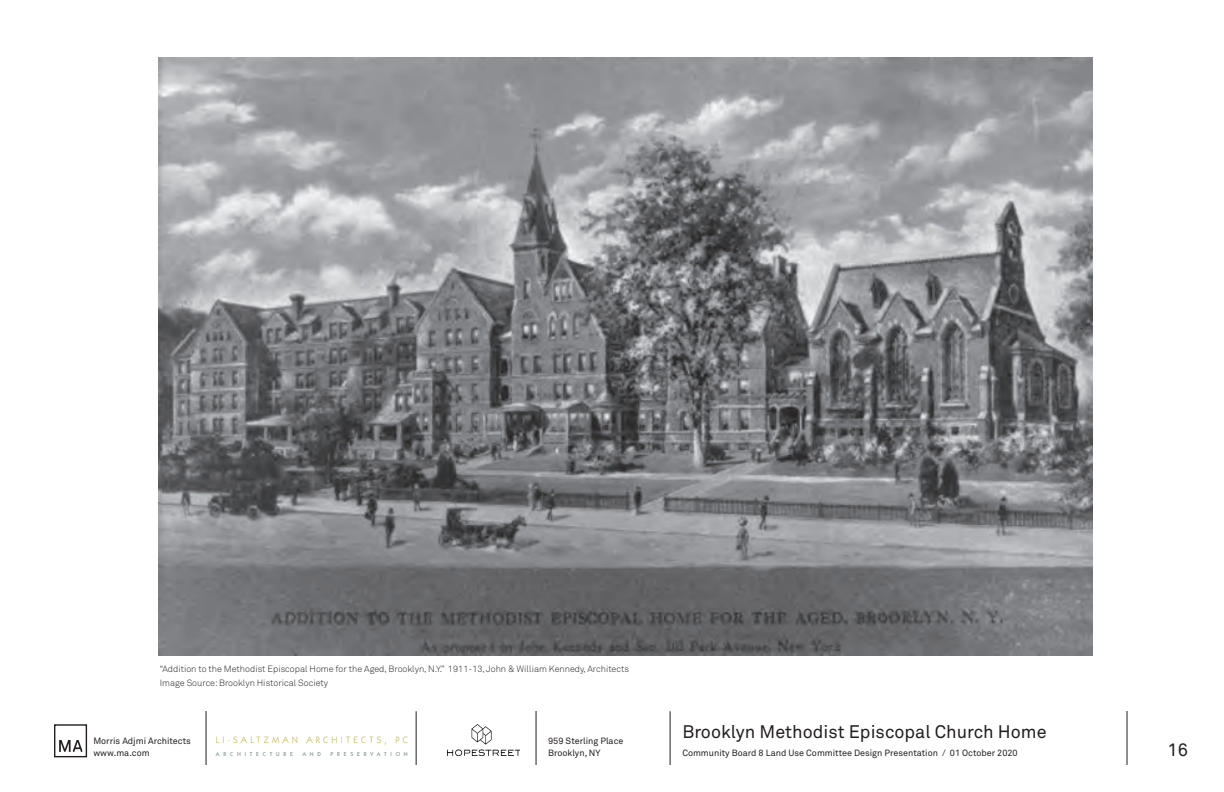
<style>
.page{position:relative;width:1224px;height:792px;background:#fff}
.page>*{position:absolute;margin:0;border:0;box-sizing:border-box;transform-origin:0 0}
.Title_18pt{font:18px "Akkurat Std";color:#231f20}
.t1{font:9.3px "Itc Kabel";letter-spacing:.34em;color:#c3b854}
.Text_9pt{font:300 9px "Akkurat Std";color:#231f20}
.t2{font:9px/12px "Akkurat Std";color:#231f20}
.t3{font:500 5.7px "Itc Kabel";letter-spacing:.67em;color:#7d908b}
</style>
<div class="page">
<img style="left:448px;top:725px;width:72px;height:31px">
<hr style="left:1127px;top:711px;width:1px;height:54px;background:#231f20">
<div style="left:54px;top:724px;width:33px;height:33px;border:1px solid #231f20"></div>
<svg style="left:59px;top:740px;width:23px;height:12px"></svg>
<hr style="left:670px;top:711px;width:1px;height:54px;background:#231f20">
<hr style="left:536px;top:711px;width:1px;height:54px;background:#231f20">
<hr style="left:416px;top:711px;width:1px;height:54px;background:#231f20">
<hr style="left:206px;top:711px;width:1px;height:54px;background:#231f20">
<img style="left:158px;top:58px;width:935px;height:597px">
<p class="Text_9pt" style="left:160px;top:664px;width:471px">“Addition to the Methodist Episcopal Home for the Aged, Brooklyn, N.Y.” 1911-13, John &amp; William Kennedy, Architects</p>
<p class="Text_9pt" style="left:160px;top:678px;width:170px">Image Source: Brooklyn Historical Society</p>
<p class="t1" style="left:216px;top:735px;width:194px">LI·SALTZMAN ARCHITECTS, PC</p>
<p class="Title_18pt" style="left:682px;top:722px;width:366px">Brooklyn Methodist Episcopal Church Home</p>
<p class="t3" style="left:216px;top:751px;width:79px">ARCHITECTURE</p>
<p class="t3" style="left:302px;top:751px;width:20px">AND</p>
<p class="t3" style="left:330px;top:751px;width:79px">PRESERVATION</p>
<p class="t2" style="left:93px;top:735px;width:99px">Morris Adjmi Architects www.ma.com</p>
<h1 class="Title_18pt" style="left:1167px;top:739px;width:22px">16</h1>
<p class="t2" style="left:548px;top:735px;width:77px">959 Sterling Place<br>Brooklyn, NY</p>
<p class="t2" style="left:682px;top:747px;width:337px">Community Board 8 Land Use Committee Design Presentation / 01 October 2020</p>
</div>
